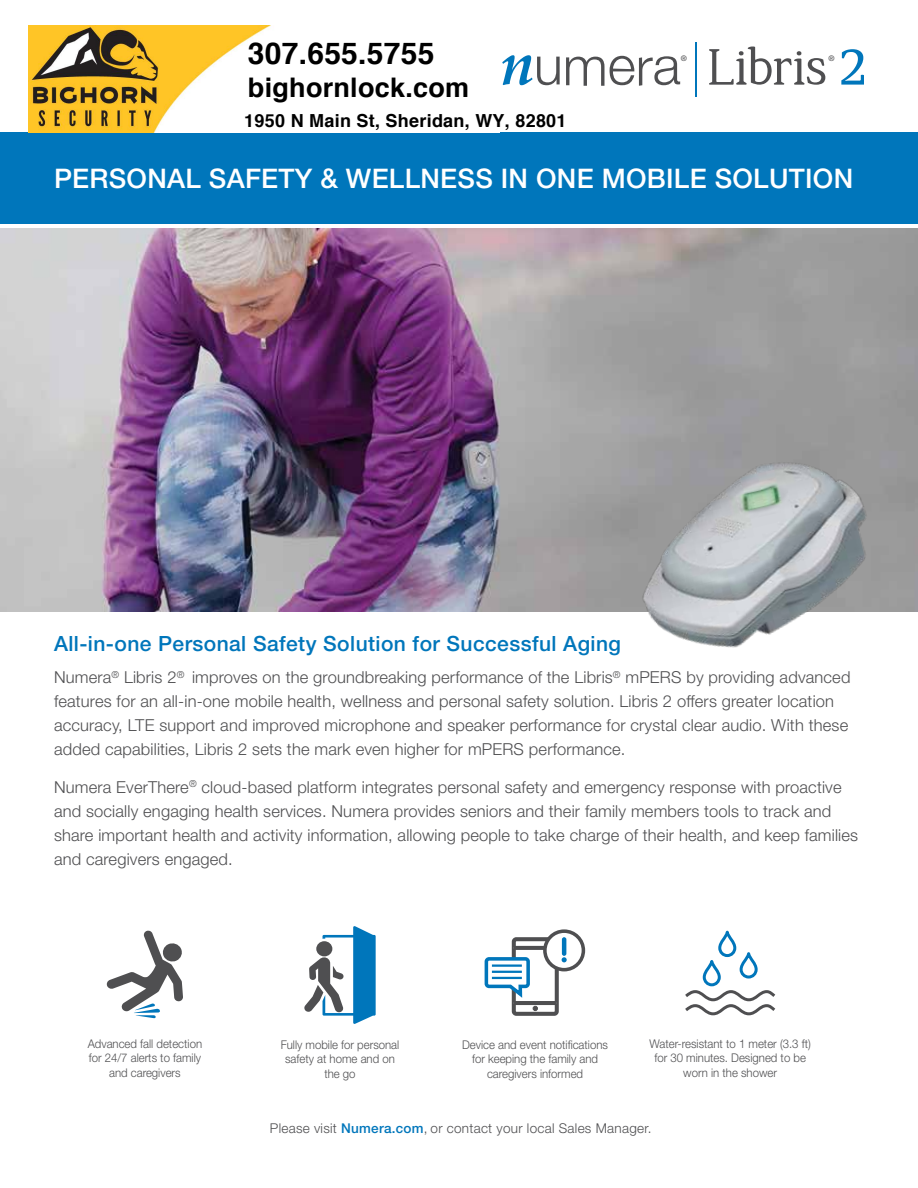
<style>
.page{position:relative;width:918px;height:1188px;background:#fff}
.page>*{position:absolute;margin:0;border:0;box-sizing:border-box;transform-origin:0 0}
.t1{font:700 30px "Helvetica";letter-spacing:.01em;color:#000}
.t2{font:500 27px "Helvetica Neue LT Std";letter-spacing:.01em;color:#fff}
.t3{font:700 27px "Helvetica";letter-spacing:.01em;color:#000}
.t4{font:500 21px "Helvetica Neue LT Pro";letter-spacing:.02em;color:#0076bb}
.t5{font:700 18px "Helvetica";letter-spacing:.015em;color:#000}
.t6{font:300 16.5px/24px "Helvetica Neue LT Std";letter-spacing:.01em;color:#4f4f51}
.t7{font:300 13.5px "Helvetica Neue LT Std";letter-spacing:.02em;color:#4f4f51}
.t8{font:300 12px/14.4px "Helvetica Neue LT Std";color:#4f4f51;text-align:center;scale:.95 1}
.t9{font:500 7.65px "Helvetica Neue LT Pro";color:#4f4f51}
.s1{color:#fff}
.s2{font-weight:500;color:#0076bb}
</style>
<div class="page">
<img style="left:0;top:228px;width:918px;height:383px">
<div style="left:0;top:132px;width:918px;height:92px;background:#0076bb"></div>
<img style="left:622px;top:446px;width:250px;height:202px">
<svg style="left:709px;top:47px;width:116px;height:38px"></svg>
<hr style="left:695px;top:42px;width:1px;height:54px;background:#0076bb">
<svg style="left:566px;top:57px;width:38px;height:29px"></svg>
<svg style="left:610px;top:56px;width:70px;height:30px"></svg>
<svg style="left:502px;top:55px;width:58px;height:30px"></svg>
<svg style="left:841px;top:49px;width:23px;height:36px"></svg>
<svg style="left:106px;top:930px;width:77px;height:88px"></svg>
<svg style="left:304px;top:926px;width:72px;height:98px"></svg>
<div style="left:512px;top:937px;width:47px;height:79px;border:4px solid #4f4f51;border-radius:3px"></div>
<hr style="left:514px;top:946px;width:35px;height:4px;background:#4f4f51">
<hr style="left:514px;top:1001px;width:43px;height:4px;background:#4f4f51">
<svg style="left:545px;top:931px;width:38px;height:39px"></svg>
<div style="left:543px;top:929px;width:42px;height:42px;border:4px solid #4f4f51;border-radius:50%"></div>
<hr style="left:562px;top:937px;width:4px;height:19px;background:#0076bb;border-radius:2px">
<svg style="left:562px;top:957px;width:5px;height:5px"></svg>
<svg style="left:485px;top:955px;width:53px;height:56px"></svg>
<hr style="left:492px;top:964px;width:30px;height:3px;background:#0076bb">
<hr style="left:492px;top:971px;width:30px;height:2px;background:#0076bb">
<hr style="left:492px;top:977px;width:30px;height:2px;background:#0076bb">
<svg style="left:685px;top:930px;width:91px;height:86px"></svg>
<img style="left:28px;top:25px;width:243px;height:107px">
<h1 class="t1" style="left:248px;top:29px;width:188px">307.655.5755</h1>
<h2 class="t3" style="left:248px;top:66px;width:223px">bighornlock.com</h2>
<p class="t5" style="left:244px;top:106px;width:334px">1950 N Main St, Sheridan, WY, 82801<span class="s1">2</span></p>
<p class="t9" style="left:681px;top:54px;width:8px">®</p>
<p class="t9" style="left:829px;top:54px;width:8px">®</p>
<h2 class="t2" style="left:54px;top:162px;width:801px">PERSONAL SAFETY &amp; WELLNESS IN ONE MOBILE SOLUTION</h2>
<p class="t4" style="left:54px;top:631px;width:569px">All-in-one Personal Safety Solution for Successful Aging</p>
<p class="t6" style="left:54px;top:665px;width:798px">Numera<sup>®</sup> Libris 2<sup>®</sup> improves on the groundbreaking performance of the Libris<sup>®</sup> mPERS by providing advanced features for an all-in-one mobile health, wellness and personal safety solution. Libris 2 offers greater location accuracy, LTE support and improved microphone and speaker performance for crystal clear audio. With these added capabilities, Libris 2 sets the mark even higher for mPERS performance.</p>
<p class="t6" style="left:54px;top:775px;width:806px">Numera EverThere<sup>®</sup> cloud-based platform integrates personal safety and emergency response with proactive and socially engaging health services. Numera provides seniors and their family members tools to track and share important health and activity information, allowing people to take charge of their health, and keep families and caregivers engaged.</p>
<p class="t8" style="left:88px;top:1036px;width:122px">Advanced fall detection for 24/7 alerts to family and caregivers</p>
<p class="t8" style="left:462px;top:1037px;width:155px">Device and event notifications for keeping the family and caregivers informed</p>
<p class="t8" style="left:281px;top:1037px;width:126px">Fully mobile for personal safety at home and on the go</p>
<p class="t8" style="left:650px;top:1036px;width:171px">Water-resistant to 1 meter (3.3 ft) for 30 minutes. Designed to be worn in the shower</p>
<p class="t7" style="left:270px;top:1120px;width:383px">Please visit <span class="s2">Numera.com</span>, or contact your local Sales Manager.</p>
</div>
